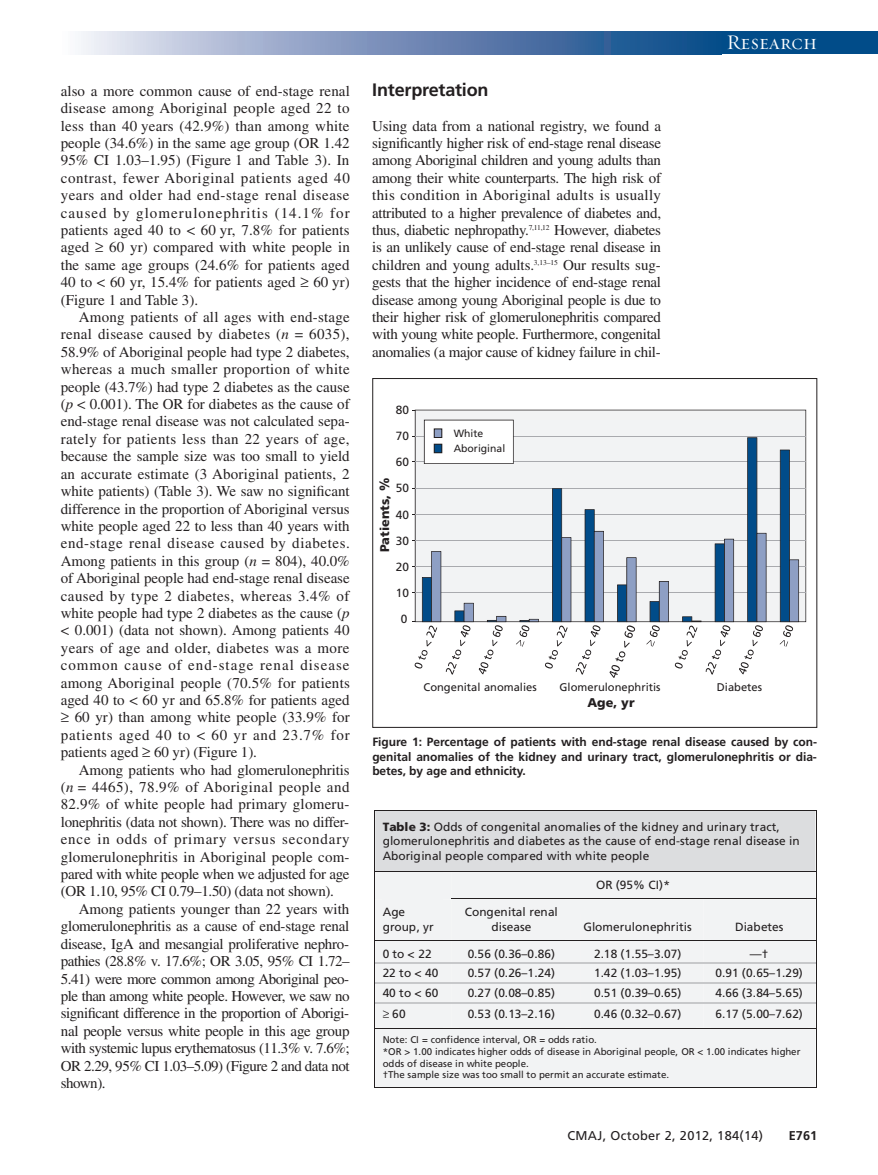
<style>
.page{position:relative;width:878px;height:1175px;background:#fff}
.page>*{position:absolute;margin:0;border:0;box-sizing:border-box;transform-origin:0 0}
.t1{font:21px "Requiem Display HTF Small Caps";letter-spacing:.005em;color:#fff}
.t2{font:700 18px "Frutiger LT Std";letter-spacing:-.01em;color:#231f20}
.t3{font:15px/17.4px "Times LT Std";letter-spacing:-.02em;color:#231f20;text-align:justify}
.t4{font:12.75px "Frutiger LT Std";letter-spacing:.025em;color:#231f20}
.t5{font:700 12.75px "Frutiger LT Std";color:#231f20}
.t6{font:900 12.6px "Frutiger LT Std";color:#231f20}
.t7{font:700 12px/14.2px "Frutiger LT Std";letter-spacing:-.005em;color:#231f20;text-align:justify}
.t8{font:11.85px/14.2px "Frutiger";letter-spacing:-.005em;color:#231f20}
.t9{font:11.85px "Frutiger LT Std";color:#231f20}
.t10{font:11.1px "Frutiger LT Std";color:#231f20}
.t11{font:10.35px/15.3px "Frutiger LT Std";color:#231f20}
.t12{font:9.75px/11.6px "Frutiger";color:#231f20}
.s1{font-style:italic}
.s2{font-size:13.35px}
.s3{font-weight:900}
</style>
<div class="page">
<div style="left:715px;top:32px;width:163px;height:22px;background:#014c89"></div>
<svg style="left:81px;top:32px;width:634px;height:22px;background:#7792ba"></svg>
<svg style="left:415px;top:410px;width:391px;height:212px;fill:#f2f3f4"></svg>
<hr style="left:415px;top:436px;width:390px;height:1px;background:#a9aaae">
<hr style="left:415px;top:461px;width:390px;height:1px;background:#a9aaae">
<hr style="left:415px;top:488px;width:390px;height:1px;background:#a9aaae">
<hr style="left:415px;top:514px;width:390px;height:1px;background:#a9aaae">
<hr style="left:415px;top:592px;width:390px;height:1px;background:#a9aaae">
<hr style="left:415px;top:540px;width:390px;height:1px;background:#a9aaae">
<hr style="left:415px;top:565px;width:390px;height:1px;background:#a9aaae">
<svg style="left:422px;top:437px;width:367px;height:94px;fill:#f2f3f4"></svg>
<svg style="left:412px;top:531px;width:387px;height:147px"></svg>
<svg style="left:424px;top:420px;width:89px;height:44px"></svg>
<div style="left:372px;top:378px;width:445px;height:349px;border:1px solid #231f20"></div>
<svg style="left:374px;top:810px;width:442px;height:277px"></svg>
<p class="t3" style="left:61px;top:84px;width:290px">also a more common cause of end-stage renal disease among Aboriginal people aged 22 to less than 40 years (42.9%) than among white people (34.6%) in the same age group (OR 1.42<br>95% CI 1.03–1.95) (Figure 1 and Table 3). In contrast, fewer Aboriginal patients aged 40 years and older had end-stage renal disease caused by glomerulonephritis (14.1% for patients aged 40 to &lt; 60 yr, 7.8% for patients aged ≥ 60 yr) compared with white people in the same age groups (24.6% for patients aged 40 to &lt; 60 yr, 15.4% for patients aged ≥ 60 yr) (Figure 1 and Table 3).</p>
<p class="t3" style="left:61px;top:310px;width:290px;text-indent:18px">Among patients of all ages with end-stage renal disease caused by diabetes (<span class="s1">n</span> = 6035), 58.9% of Aboriginal people had type 2 diabetes, whereas a much smaller proportion of white people (43.7%) had type 2 diabetes as the cause (<span class="s1">p</span> &lt; 0.001). The OR for diabetes as the cause of end-stage renal disease was not calculated sepa&shy;rately for patients less than 22 years of age, because the sample size was too small to yield an accurate estimate (3 Aboriginal patients, 2 white patients) (Table 3). We saw no significant difference in the proportion of Aboriginal versus white people aged 22 to less than 40 years with end-stage renal disease caused by diabetes.<br>Among patients in this group (<span class="s1">n</span> = 804), 40.0% of Aboriginal people had end-stage renal disease caused by type 2 diabetes, whereas 3.4% of white people had type 2 diabetes as the cause (<span class="s1">p </span>&lt; 0.001) (data not shown). Among patients 40 years of age and older, diabetes was a more common cause of end-stage renal disease among Aboriginal people (70.5% for patients aged 40 to &lt; 60 yr and 65.8% for patients aged ≥ 60 yr) than among white people (33.9% for patients aged 40 to &lt; 60 yr and 23.7% for patients aged ≥ 60 yr) (Figure 1).</p>
<p class="t3" style="left:61px;top:762px;width:290px;text-indent:18px">Among patients who had glomerulonephritis (<span class="s1">n</span> = 4465), 78.9% of Aboriginal people and 82.9% of white people had primary glomeru&shy;lonephritis (data not shown). There was no differ&shy;ence in odds of primary versus secondary glomerulonephritis in Aboriginal people com&shy;pared with white people when we adjusted for age (OR 1.10, 95% CI 0.79–1.50) (data not shown).</p>
<p class="t3" style="left:61px;top:901px;width:290px;text-indent:18px">Among patients younger than 22 years with glomerulonephritis as a cause of end-stage renal disease, IgA and mesangial proliferative neph ro - pathies (28.8% v. 17.6%; OR 3.05, 95% CI 1.72– 5.41) were more common among Aboriginal peo&shy;ple than among white people. However, we saw no significant difference in the proportion of Aborigi&shy;nal people versus white people in this age group with systemic lupus erythematosus (11.3% v. 7.6%; OR 2.29, 95% CI 1.03–5.09) (Figure 2 and data not shown).</p>
<p class="t2" style="left:372px;top:82px;width:118px">Interpretation</p>
<p class="t3" style="left:372px;top:118px;width:290px">Using data from a national registry, we found a significantly higher risk of end-stage renal disease among Aboriginal children and young adults than among their white counterparts. The high risk of this condition in Aboriginal adults is usually attributed to a higher prevalence of diabetes and, thus, diabetic nephropathy.<sup>7,11,12</sup> However, diabetes is an unlikely cause of end-stage renal disease in children and young adults.<sup>3,13–15</sup> Our results sug&shy;gests that the higher incidence of end-stage renal disease among young Aboriginal people is due to their higher risk of glomerulonephritis compared with young white people. Furthermore, congenital anomalies (a major cause of kidney failure in chil-</p>
<p class="t9" style="left:396px;top:405px;width:15px">80</p>
<p class="t9" style="left:396px;top:431px;width:15px">70</p>
<p class="t9" style="left:396px;top:457px;width:15px">60</p>
<p class="t6" style="left:380px;top:552px;width:77px;rotate:-90deg">Patients<span class="s2">, %</span></p>
<p class="t9" style="left:396px;top:483px;width:15px">50</p>
<p class="t9" style="left:396px;top:509px;width:15px">40</p>
<p class="t9" style="left:396px;top:536px;width:15px">30</p>
<p class="t9" style="left:396px;top:562px;width:15px">20</p>
<p class="t9" style="left:396px;top:588px;width:15px">10</p>
<p class="t9" style="left:401px;top:614px;width:8px">0</p>
<p class="t11" style="left:454px;top:426px;width:53px">White<br>Aboriginal</p>
<h1 class="t1" style="left:726px;top:30px;width:92px">Research</h1>
<p class="t10" style="left:423px;top:682px;width:115px">Congenital anomalies</p>
<p class="t10" style="left:559px;top:682px;width:103px">Glomerulonephritis</p>
<p class="t10" style="left:716px;top:682px;width:47px">Diabetes</p>
<p class="t6" style="left:587px;top:697px;width:49px">Age, yr</p>
<p class="t7" style="left:372px;top:736px;width:446px">Figure 1: Percentage of patients with end-stage renal disease caused by con&shy;genital anomalies of the kidney and urinary tract, glomerulonephritis or dia&shy;betes, by age and ethnicity.</p>
<p class="t8" style="left:383px;top:820px;width:418px"><span class="s3">Table 3:</span> Odds of congenital anomalies of the kidney and urinary tract, glomerulonephritis and diabetes as the cause of end-stage renal disease in<br>Aboriginal people compared with white people</p>
<p class="t8" style="left:596px;top:878px;width:75px">OR (95% CI)*</p>
<p class="t8" style="left:383px;top:906px;width:53px">Age group, yr</p>
<p class="t8" style="left:465px;top:906px;width:94px;text-align:center">Congenital renal disease</p>
<p class="t8" style="left:583px;top:920px;width:110px">Glomerulonephritis</p>
<p class="t8" style="left:735px;top:920px;width:50px">Diabetes</p>
<p class="t8" style="left:383px;top:947px;width:51px">0 to &lt; 22</p>
<p class="t8" style="left:468px;top:947px;width:89px">0.56 (0.36–0.86)</p>
<p class="t8" style="left:594px;top:947px;width:89px">2.18 (1.55–3.07)</p>
<p class="t8" style="left:749px;top:947px;width:20px">—†</p>
<p class="t8" style="left:383px;top:967px;width:57px">22 to &lt; 40</p>
<p class="t8" style="left:468px;top:967px;width:89px">0.57 (0.26–1.24)</p>
<p class="t8" style="left:594px;top:967px;width:89px">1.42 (1.03–1.95)</p>
<p class="t8" style="left:715px;top:967px;width:89px">0.91 (0.65–1.29)</p>
<p class="t8" style="left:383px;top:986px;width:57px">40 to &lt; 60</p>
<p class="t8" style="left:468px;top:986px;width:89px">0.27 (0.08–0.85)</p>
<p class="t8" style="left:594px;top:986px;width:89px">0.51 (0.39–0.65)</p>
<p class="t8" style="left:715px;top:986px;width:89px">4.66 (3.84–5.65)</p>
<p class="t8" style="left:383px;top:1007px;width:24px">≥ 60</p>
<p class="t8" style="left:468px;top:1008px;width:89px">0.53 (0.13–2.16)</p>
<p class="t8" style="left:594px;top:1008px;width:89px">0.46 (0.32–0.67)</p>
<p class="t8" style="left:715px;top:1008px;width:89px">6.17 (5.00–7.62)</p>
<p class="t12" style="left:383px;top:1034px;width:419px">Note: CI = confidence interval, OR = odds ratio.<br>*OR &gt; 1.00 indicates higher odds of disease in Aboriginal people, OR &lt; 1.00 indicates higher odds of disease in white people.<br>†The sample size was too small to permit an accurate estimate.</p>
<p class="t4" style="left:567px;top:1130px;width:197px">CMAJ, October 2, 2012, 184(14)</p>
<p class="t5" style="left:788px;top:1130px;width:30px">E761</p>
</div>
